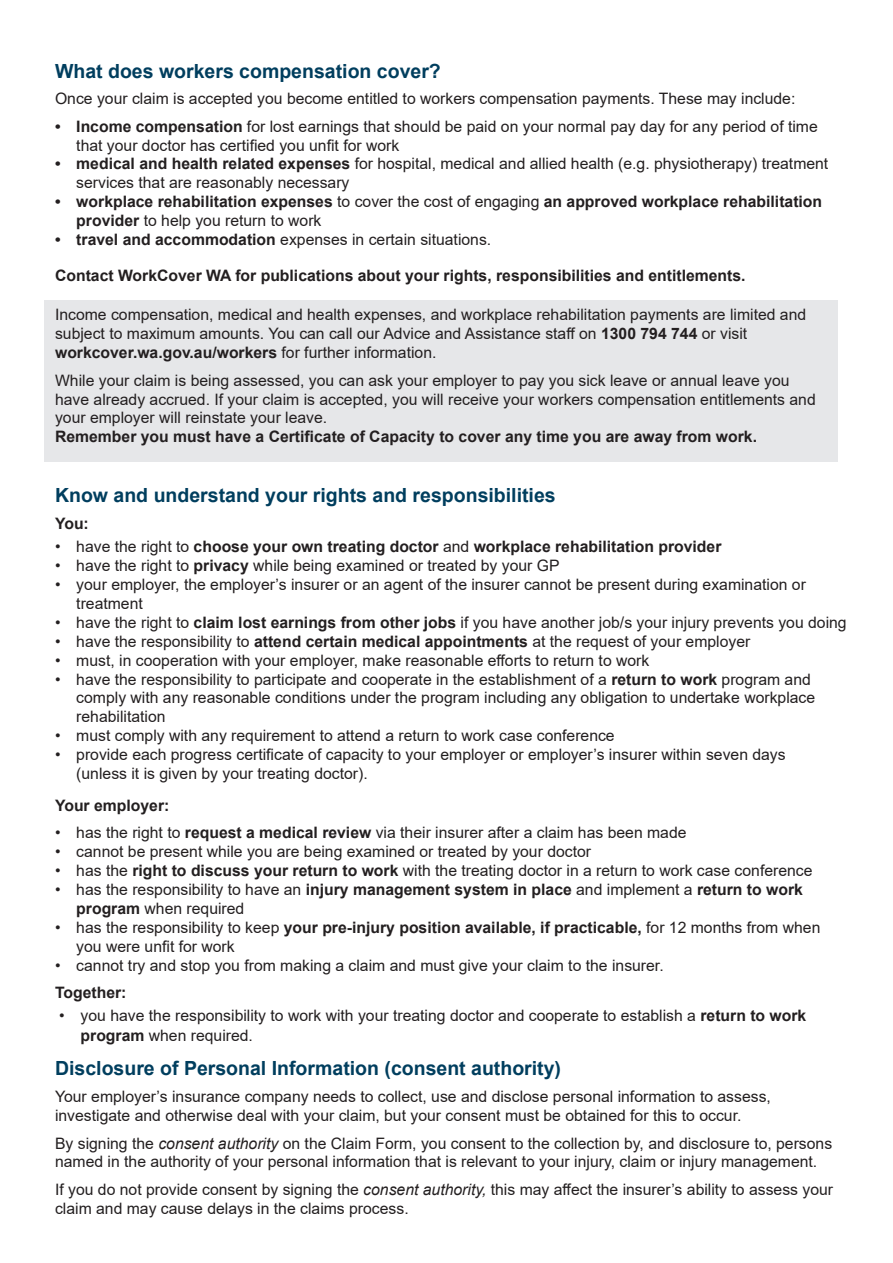
<style>
.page{position:relative;width:893px;height:1263px;background:#fff}
.page>*{position:absolute;margin:0;border:0;box-sizing:border-box;transform-origin:0 0}
.t1{font:700 19.5px "Arial";color:#003e5e}
.t2{font:15.75px/18.9px "Arial";color:#231f20}
.t3{font:700 15.75px/18.9px "Arial";color:#231f20}
.s1{font-weight:700}
.s2{font-weight:400}
.s3{font-style:italic}
</style>
<div class="page">
<div style="left:44px;top:300px;width:794px;height:161px;background:#e6e7e9"></div>
<p class="t1" style="left:55px;top:57px;width:387px">What does workers compensation cover?</p>
<p class="t2" style="left:55px;top:89px;width:742px">Once your claim is accepted you become entitled to workers compensation payments. These may include:</p>
<p class="t2" style="left:76px;top:117px;width:743px;text-indent:-21px"><span class="s1">• Income compensation</span> for lost earnings that should be paid on your normal pay day for any period of time that your doctor has certified you unfit for work</p>
<p class="t2" style="left:76px;top:154px;width:753px;text-indent:-21px"><span class="s1">• medical and health related expenses</span> for hospital, medical and allied health (e.g. physiotherapy) treatment services that are reasonably necessary</p>
<p class="t3" style="left:76px;top:192px;width:747px;text-indent:-21px">• workplace rehabilitation expenses <span class="s2">to cover the cost of engaging</span> an approved workplace rehabilitation provider <span class="s2">to help you return to work</span></p>
<p class="t2" style="left:55px;top:230px;width:438px"><span class="s1">• travel and accommodation</span> expenses in certain situations.</p>
<p class="t3" style="left:55px;top:266px;width:692px">Contact WorkCover WA for publications about your rights, responsibilities and entitlements.</p>
<p class="t2" style="left:55px;top:305px;width:753px">Income compensation, medical and health expenses, and workplace rehabilitation payments are limited and subject to maximum amounts. You can call our Advice and Assistance staff on <span class="s1">1300 794 744</span> or visit <span class="s1">workcover.wa.gov.au/workers</span> for further information.</p>
<p class="t2" style="left:55px;top:370px;width:762px">While your claim is being assessed, you can ask your employer to pay you sick leave or annual leave you have already accrued. If your claim is accepted, you will receive your workers compensation entitlements and your employer will reinstate your leave.</p>
<p class="t3" style="left:55px;top:427px;width:703px">Remember you must have a Certificate of Capacity to cover any time you are away from work.</p>
<p class="t1" style="left:55px;top:481px;width:502px">Know and understand your rights and responsibilities</p>
<p class="t3" style="left:55px;top:514px;width:35px">You:</p>
<p class="t3" style="left:55px;top:537px;width:668px"><span class="s2">• have the right to</span> choose your own treating doctor <span class="s2">and</span> workplace rehabilitation provider</p>
<p class="t2" style="left:55px;top:556px;width:506px">• have the right to <span class="s1">privacy</span> while being examined or treated by your GP</p>
<p class="t2" style="left:76px;top:575px;width:731px;text-indent:-21px">• your employer, the employer’s insurer or an agent of the insurer cannot be present during examination or treatment</p>
<p class="t2" style="left:55px;top:613px;width:793px">• have the right to <span class="s1">claim lost earnings from other jobs</span> if you have another job/s your injury prevents you doing</p>
<p class="t2" style="left:55px;top:632px;width:697px">• have the responsibility to <span class="s1">attend certain medical appointments</span> at the request of your employer</p>
<p class="t2" style="left:55px;top:650px;width:596px">• must, in cooperation with your employer, make reasonable efforts to return to work</p>
<p class="t2" style="left:76px;top:669px;width:740px;text-indent:-21px">• have the responsibility to participate and cooperate in the establishment of a <span class="s1">return to work</span> program and comply with any reasonable conditions under the program including any obligation to undertake workplace rehabilitation</p>
<p class="t2" style="left:55px;top:726px;width:561px">• must comply with any requirement to attend a return to work case conference</p>
<p class="t2" style="left:76px;top:745px;width:711px;text-indent:-21px">• provide each progress certificate of capacity to your employer or employer’s insurer within seven days (unless it is given by your treating doctor).</p>
<p class="t3" style="left:55px;top:796px;width:116px">Your employer:</p>
<p class="t2" style="left:55px;top:823px;width:633px">• has the right to <span class="s1">request a medical review</span> via their insurer after a claim has been made</p>
<p class="t2" style="left:55px;top:842px;width:538px">• cannot be present while you are being examined or treated by your doctor</p>
<p class="t2" style="left:55px;top:861px;width:759px">• has the <span class="s1">right to discuss your return to work</span> with the treating doctor in a return to work case conference</p>
<p class="t2" style="left:76px;top:880px;width:728px;text-indent:-21px">• has the responsibility to have an <span class="s1">injury management system in place</span> and implement a <span class="s1">return to work program</span> when required</p>
<p class="t2" style="left:76px;top:918px;width:746px;text-indent:-21px">• has the responsibility to keep <span class="s1">your pre-injury position available, if practicable,</span> for 12 months from when you were unfit for work</p>
<p class="t2" style="left:55px;top:955px;width:610px">• cannot try and stop you from making a claim and must give your claim to the insurer.</p>
<p class="t3" style="left:55px;top:983px;width:73px">Together:</p>
<p class="t2" style="left:81px;top:1006px;width:727px;line-height:19.8px;text-indent:-21px">• you have the responsibility to work with your treating doctor and cooperate to establish a <span class="s1">return to work program</span> when required.</p>
<p class="t1" style="left:55px;top:1054px;width:508px">Disclosure of Personal Information (consent authority)</p>
<p class="t2" style="left:55px;top:1087px;width:717px">Your employer’s insurance company needs to collect, use and disclose personal information to assess, investigate and otherwise deal with your claim, but your consent must be obtained for this to occur.</p>
<p class="t2" style="left:55px;top:1133px;width:779px">By signing the <span class="s3">consent authority</span> on the Claim Form, you consent to the collection by, and disclosure to, persons named in the authority of your personal information that is relevant to your injury, claim or injury management.</p>
<p class="t2" style="left:55px;top:1180px;width:779px">If you do not provide consent by signing the <span class="s3">consent authority,</span> this may affect the insurer’s ability to assess your claim and may cause delays in the claims process.</p>
</div>
